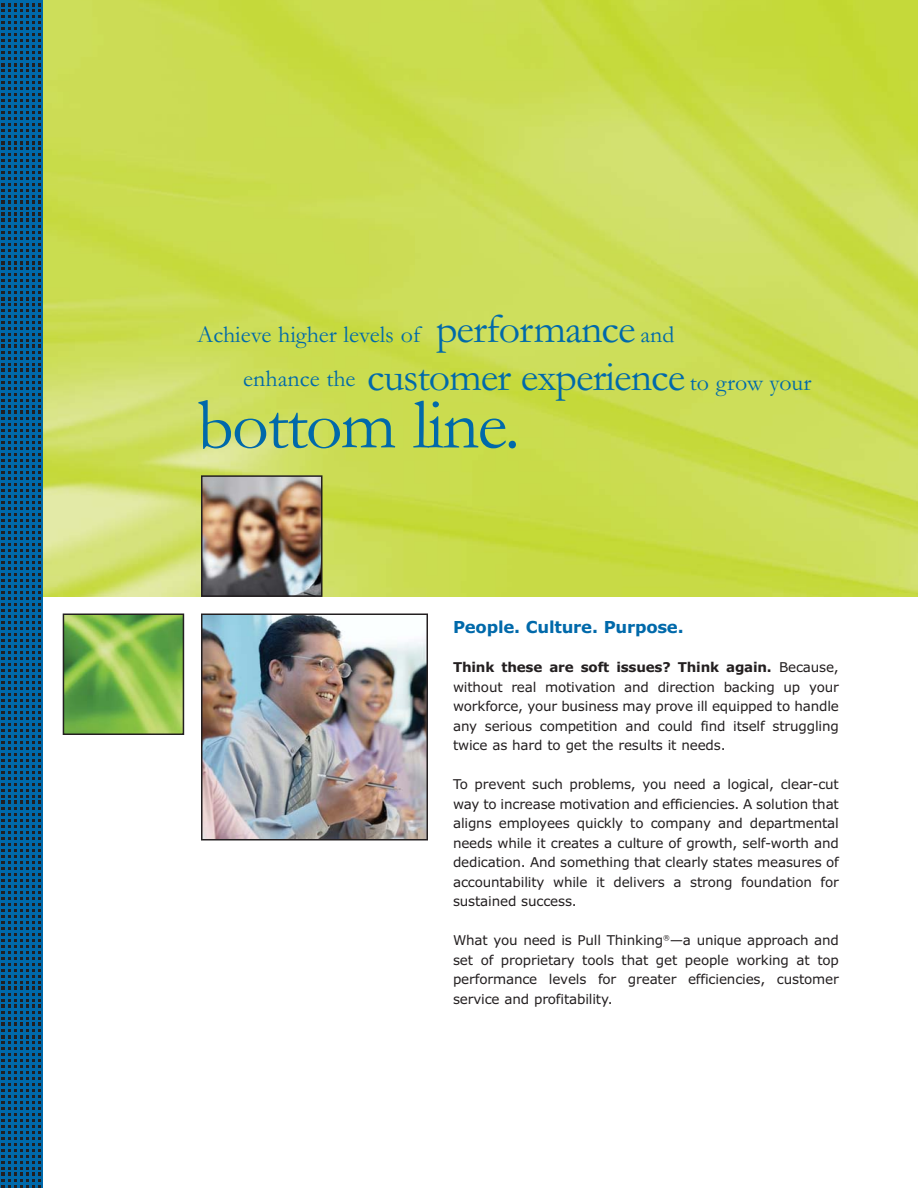
<style>
.page{position:relative;width:918px;height:1188px;background:#fff}
.page>*{position:absolute;margin:0;border:0;box-sizing:border-box;transform-origin:0 0}
.t1{font:72px "Garamond";letter-spacing:-.025em;color:#0069aa}
.t2{font:24px/45.8px "Garamond";color:#0069aa}
.t3{font:700 16.5px "Verdana";letter-spacing:-.015em;color:#0069aa}
.t4{font:13.5px/19.5px "Verdana";letter-spacing:-.015em;color:#231f20;text-align:justify}
.s1{font-size:42px}
.s2{font-weight:700}
</style>
<div class="page">
<img style="left:42px;top:0;width:876px;height:597px">
<img style="left:204px;top:478px;width:115px;height:116px">
<div style="left:201px;top:475px;width:121px;height:122px;border:2px solid #231f20"></div>
<img style="left:204px;top:617px;width:221px;height:221px">
<div style="left:201px;top:614px;width:227px;height:227px;border:2px solid #231f20"></div>
<img style="left:66px;top:617px;width:115px;height:115px">
<div style="left:63px;top:614px;width:121px;height:121px;border:2px solid #231f20"></div>
<svg style="left:0;top:0;width:42px;height:1188px;background:#065c92"></svg>
<svg style="left:2px;top:0;width:39px;height:1188px;background:#095483"></svg>
<h2 class="t2" style="left:243px;top:315px;width:570px;text-indent:-46px">Achieve higher levels of <span class="s1">performance</span> and<br>enhance the <span class="s1">customer experience</span> to grow your</h2>
<h1 class="t1" style="left:197px;top:400px;width:325px">bottom line.</h1>
<p class="t3" style="left:453px;top:621px;width:232px">People. Culture. Purpose.</p>
<p class="t4" style="left:453px;top:659px;width:387px"><span class="s2">Think these are soft issues? Think again.</span> Because, without real motivation and direction backing up your workforce, your business may prove ill equipped to handle any serious competition and could find itself struggling twice as hard to get the results it needs.</p>
<p class="t4" style="left:453px;top:776px;width:387px">To prevent such problems, you need a logical, clear-cut way to increase motivation and efficiencies. A solution that aligns employees quickly to company and departmental needs while it creates a culture of growth, self-worth and dedication. And something that clearly states measures of accountability while it delivers a strong foundation for sustained success.</p>
<p class="t4" style="left:453px;top:932px;width:387px">What you need is Pull Thinking<sup>®</sup>—a unique approach and set of proprietary tools that get people working at top performance levels for greater efficiencies, customer service and profitability.</p>
</div>
